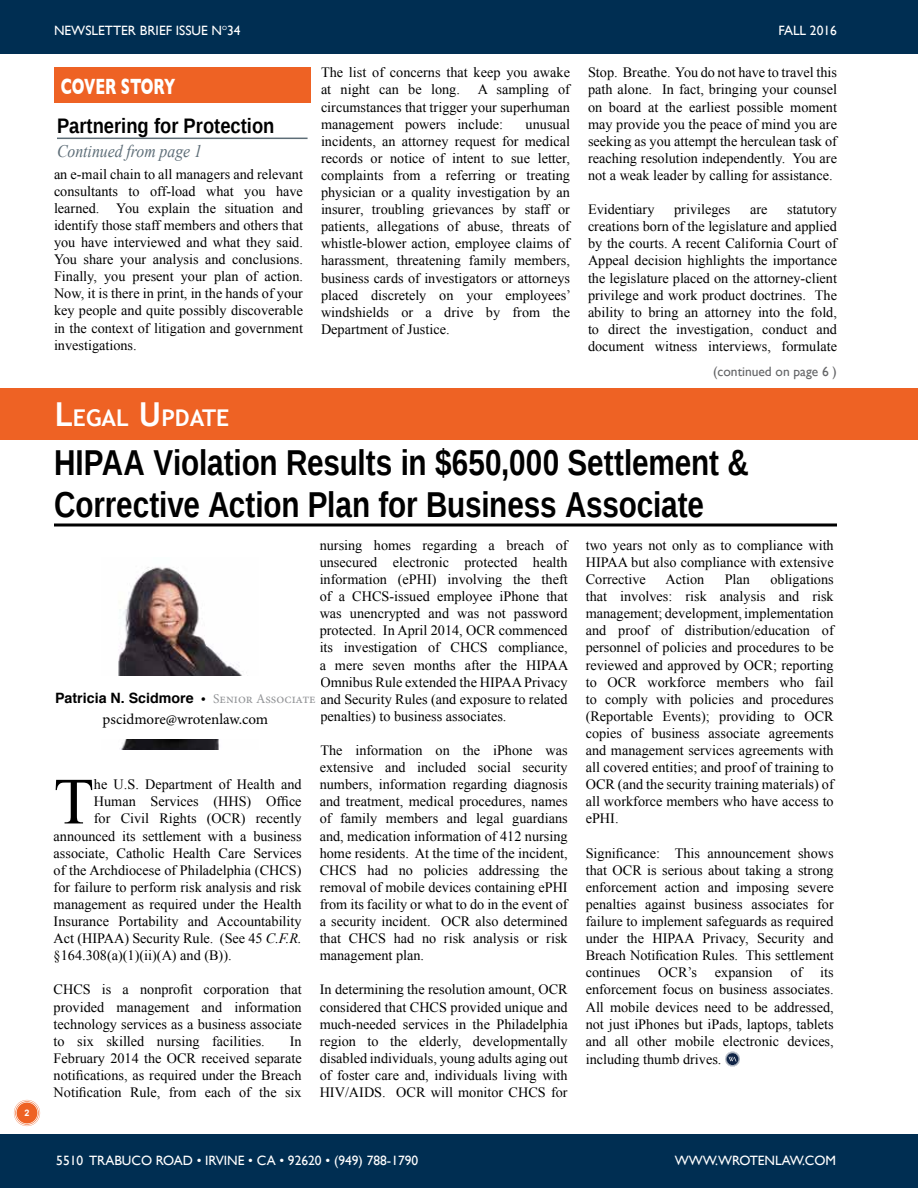
<style>
.page{position:relative;width:918px;height:1188px;background:#fff}
.page>*{position:absolute;margin:0;border:0;box-sizing:border-box;transform-origin:0 0}
.t1{font:65.85px "Times New Roman";color:#000}
.t2{font:700 36px/42px "Liberation Sans";letter-spacing:-.005em;color:#000;scale:.82 1}
.t3{font:700 23.1px "Trebuchet MS";color:#fff}
.t4{font:700 22.5px "Gill Sans";letter-spacing:-.005em;color:#fff;scale:.67 1}
.t5{font:700 21px "Liberation Sans";color:#000;scale:.88 1}
.t6{font:italic 17.7px "Times New Roman";color:#5d6d77;scale:.89 1}
.t7{font:15px "Minion Pro";color:#000}
.t8{font:14.25px/17.1px "Times New Roman";color:#000;text-align:justify}
.t9{font:13.5px "Gill Sans";color:#fff}
.t10{font:13.5px "Gill Sans";color:#636466}
.t11{font:700 9px "Arial";color:#fff}
.t12{font:6px "Gill Sans";color:#fff}
.s1{font-size:33px}
.s2{font-family:"Helvetica";font-weight:700}
.s3{font-family:"Minion Pro";font-size:13.5px;color:#939598}
.s4{font-style:italic}
</style>
<div class="page">
<svg style="left:14px;top:1100px;width:26px;height:26px"></svg>
<hr style="left:56px;top:524px;width:780px;height:2px;background:#000">
<div style="left:0;top:388px;width:918px;height:52px;background:#ee6224"></div>
<div style="left:0;top:0;width:918px;height:54px;background:#002e52"></div>
<div style="left:0;top:1134px;width:918px;height:54px;background:#002e52"></div>
<svg style="left:725px;top:1052px;width:15px;height:15px"></svg>
<img style="left:118px;top:567px;width:124px;height:182px">
<div style="left:50px;top:676px;width:270px;height:64px;background:#fff"></div>
<hr style="left:57px;top:138px;width:251px;height:1px;background:#5d6d77">
<div style="left:54px;top:68px;width:256px;height:35px;background:#ee6224"></div>
<p class="t11" style="left:24px;top:1107px;width:7px">2</p>
<p class="t9" style="left:54px;top:22px;width:188px">NEWSLETTER BRIEF ISSUE N 34</p>
<p class="t12" style="left:222px;top:25px;width:6px">O</p>
<p class="t9" style="left:778px;top:22px;width:60px">FALL 2016</p>
<h3 class="t4" style="left:61px;top:68px;width:173px">COVER STORY</h3>
<h3 class="t5" style="left:57px;top:111px;width:249px">Partnering for Protection</h3>
<p class="t6" style="left:57px;top:139px;width:165px">Continued from page 1</p>
<p class="t8" style="left:54px;top:165px;width:251px">an e-mail chain to all managers and relevant consultants to off-load what you have learned. You explain the situation and identify those staff members and others that you have interviewed and what they said.<br>You share your analysis and conclusions.<br>Finally, you present your plan of action.<br>Now, it is there in print, in the hands of your key people and quite possibly discoverable in the context of litigation and government investigations.</p>
<h3 class="t3" style="left:55px;top:404px;width:176px"><span class="s1">L</span>EGAL <span class="s1">U</span>PDATE</h3>
<p class="t8" style="left:321px;top:64px;width:251px">The list of concerns that keep you awake at night can be long.</p>
<p class="t8" style="left:321px;top:81px;width:251px;text-indent:157px">A sampling of circumstances that trigger your superhuman management powers include:</p>
<p class="t8" style="left:321px;top:115px;width:252px;text-indent:205px">unusual incidents, an attorney request for medical records or notice of intent to sue letter, complaints from a referring or treating physician or a quality investigation by an insurer, troubling grievances by staff or patients, allegations of abuse, threats of whistle-blower action, employee claims of harassment, threatening family members, business cards of investigators or attorneys placed discretely on your employees’ windshields or a drive by from the Department of Justice.</p>
<p class="t8" style="left:588px;top:64px;width:251px">Stop. Breathe. You do not have to travel this path alone. In fact, bringing your counsel on board at the earliest possible moment may provide you the peace of mind you are seeking as you attempt the herculean task of reaching resolution independently. You are not a weak leader by calling for assistance.</p>
<p class="t8" style="left:588px;top:201px;width:68px">Evidentiary</p>
<p class="t8" style="left:674px;top:201px;width:58px">privileges</p>
<p class="t8" style="left:750px;top:201px;width:19px">are</p>
<p class="t8" style="left:588px;top:201px;width:251px;text-indent:199px">statutory creations born of the legislature and applied by the courts. A recent California Court of Appeal decision highlights the importance the legislature placed on the attorney-client privilege and work product doctrines. The ability to bring an attorney into the fold, to direct the investigation, conduct and document witness interviews, formulate</p>
<p class="t10" style="left:713px;top:363px;width:125px">(continued on page 6 )</p>
<h2 class="t2" style="left:54px;top:441px;width:849px">HIPAA Violation Results in $650,000 Settlement &amp;<br>Corrective Action Plan for Business Associate</h2>
<p class="t8" style="left:320px;top:536px;width:250px">nursing homes regarding a breach of</p>
<p class="t8" style="left:320px;top:553px;width:250px">unsecured electronic protected health</p>
<p class="t8" style="left:320px;top:571px;width:250px">information (ePHI) involving the theft</p>
<p class="t8" style="left:320px;top:588px;width:250px">of a CHCS-issued employee iPhone that</p>
<p class="t8" style="left:320px;top:605px;width:250px">was unencrypted and was not password</p>
<p class="t8" style="left:320px;top:622px;width:250px">protected. In April 2014, OCR commenced</p>
<p class="t8" style="left:320px;top:639px;width:250px">its investigation of CHCS compliance,</p>
<p class="t8" style="left:320px;top:656px;width:250px">a mere seven months after the HIPAA</p>
<p class="t8" style="left:320px;top:673px;width:249px">Omnibus Rule extended the HIPAA Privacy</p>
<p class="t8" style="left:55px;top:690px;width:514px"><span class="s2">Patricia N. Scidmore</span> <sup>•</sup> <span class="s3">Senior Associate</span> and Security Rules (and exposure to related</p>
<p class="t8" style="left:320px;top:707px;width:188px">penalties) to business associates.</p>
<p class="t8" style="left:320px;top:742px;width:250px">The information on the iPhone was extensive and included social security numbers, information regarding diagnosis and treatment, medical procedures, names of family members and legal guardians and, medication information of 412 nursing home residents. At the time of the incident, CHCS had no policies addressing the removal of mobile devices containing ePHI from its facility or what to do in the event of a security incident. OCR also determined that CHCS had no risk analysis or risk management plan.</p>
<p class="t8" style="left:320px;top:981px;width:250px">In determining the resolution amount, OCR considered that CHCS provided unique and much-needed services in the Philadelphia region to the elderly, developmentally disabled individuals, young adults aging out of foster care and, individuals living with HIV/AIDS. OCR will monitor CHCS for</p>
<p class="t7" style="left:103px;top:709px;width:167px">pscidmore@wrotenlaw.com</p>
<h1 class="t1" style="left:54px;top:757px;width:42px">T</h1>
<p class="t8" style="left:94px;top:776px;width:209px">he U.S. Department of Health and</p>
<p class="t8" style="left:94px;top:793px;width:209px">Human Services (HHS) Office</p>
<p class="t8" style="left:94px;top:810px;width:209px">for Civil Rights (OCR) recently</p>
<p class="t8" style="left:54px;top:827px;width:250px">announced its settlement with a business</p>
<p class="t8" style="left:54px;top:844px;width:250px">associate, Catholic Health Care Services</p>
<p class="t8" style="left:54px;top:861px;width:249px">of the Archdiocese of Philadelphia (CHCS)</p>
<p class="t8" style="left:54px;top:878px;width:250px">for failure to perform risk analysis and risk</p>
<p class="t8" style="left:54px;top:895px;width:250px">management as required under the Health</p>
<p class="t8" style="left:54px;top:913px;width:250px">Insurance Portability and Accountability</p>
<p class="t8" style="left:54px;top:930px;width:250px">Act (HIPAA) Security Rule. (See 45 <span class="s4">C.F.R.</span></p>
<p class="t8" style="left:54px;top:947px;width:180px">§164.308(a)(1)(ii)(A) and (B)).</p>
<p class="t8" style="left:54px;top:981px;width:250px">CHCS is a nonprofit corporation that provided management and information technology services as a business associate to six skilled nursing facilities.</p>
<p class="t8" style="left:54px;top:1032px;width:250px;text-indent:236px">In February 2014 the OCR received separate notifications, as required under the Breach Notification Rule, from each of the six</p>
<p class="t8" style="left:586px;top:536px;width:250px">two years not only as to compliance with HIPAA but also compliance with extensive Corrective</p>
<p class="t8" style="left:586px;top:571px;width:250px;text-indent:185px">obligations that involves: risk analysis and risk management; development, implementation and proof of distribution/education of personnel of policies and procedures to be reviewed and approved by OCR; reporting to OCR workforce members who fail to comply with policies and procedures (Reportable Events); providing to OCR copies of business associate agreements and management services agreements with all covered entities; and proof of training to OCR (and the security training materials) of all workforce members who have access to ePHI.</p>
<p class="t8" style="left:586px;top:844px;width:250px">Significance: This announcement shows that OCR is serious about taking a strong enforcement action and imposing severe penalties against business associates for failure to implement safeguards as required under the HIPAA Privacy, Security and Breach Notification Rules. This settlement continues</p>
<p class="t8" style="left:665px;top:571px;width:40px">Action</p>
<p class="t8" style="left:725px;top:571px;width:27px">Plan</p>
<p class="t8" style="left:586px;top:964px;width:250px;text-indent:235px">its enforcement focus on business associates.<br>All mobile devices need to be addressed, not just iPhones but iPads, laptops, tablets and all other mobile electronic devices, including thumb drives.</p>
<p class="t8" style="left:658px;top:964px;width:40px">OCR’s</p>
<p class="t8" style="left:715px;top:964px;width:59px">expansion</p>
<p class="t8" style="left:791px;top:964px;width:13px">of</p>
<p class="t9" style="left:54px;top:1157px;width:377px">20 PACIFICA • SUITE 1100 • IRVINE • CA • 92618 • (949) 788-1790</p>
<p class="t9" style="left:675px;top:1153px;width:163px">WWW.WROTENLAW.COM</p>
<p class="t9" style="left:56px;top:1153px;width:364px">5510 TRABUCO ROAD • IRVINE • CA • 92620 • (949) 788-1790</p>
<p class="t9" style="left:676px;top:1157px;width:163px">WWW.WROTENLAW.COM</p>
</div>
